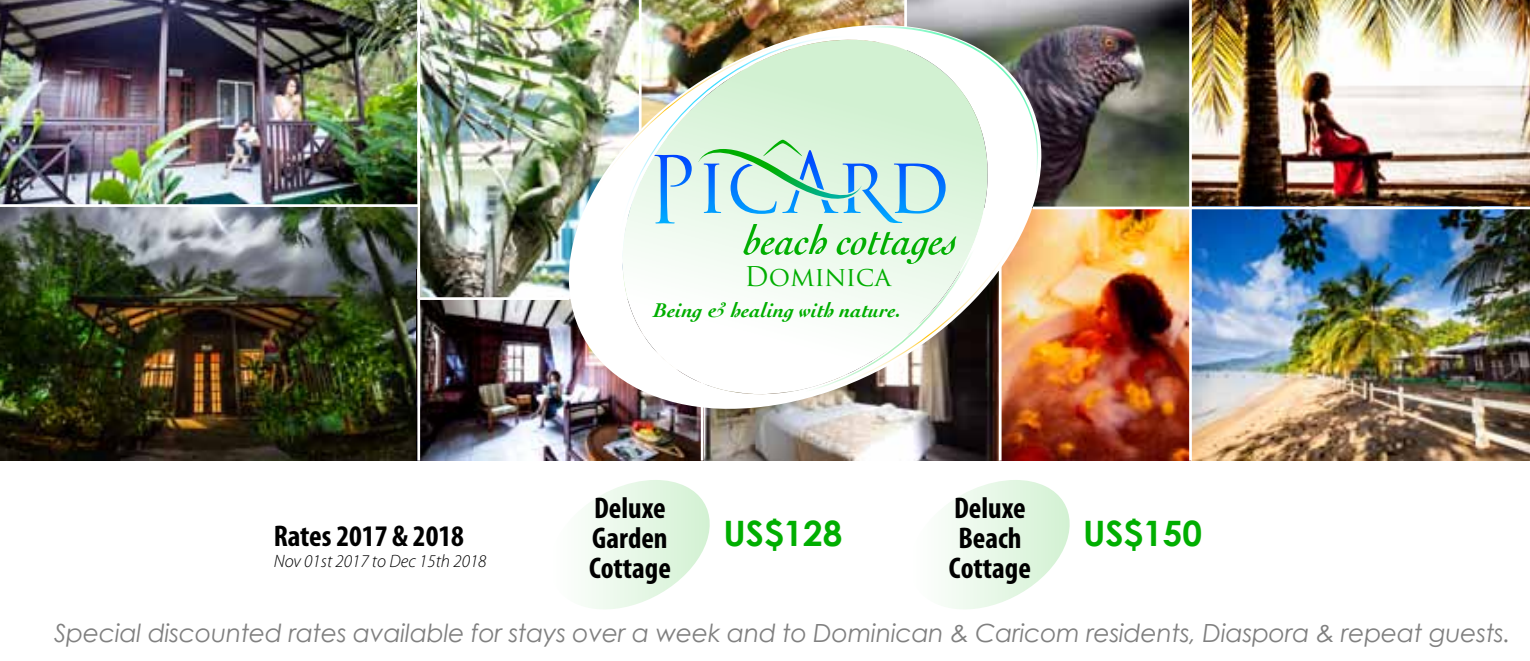
<style>
.page{position:relative;width:1530px;height:661px;background:#fff}
.page>*{position:absolute;margin:0;border:0;box-sizing:border-box;transform-origin:0 0}
.t1{font:italic 41.75px "Cochin";color:#00ae00}
.t2{font:700 35px "Century Gothic";color:#00ae00}
.t3{font:700 condensed 30px/30px "Myriad Pro";color:#000;text-align:center}
.t4{font:26.5px "Trajan Pro";letter-spacing:-.01em;color:#00ae00}
.t5{font:italic 25px "Century Gothic";letter-spacing:-.01em;color:#808080}
.t6{font:italic 700 20.75px "Cochin";color:#00ae00}
.t7{font:italic 300 18px "Myriad Pro";color:#000}
</style>
<div class="page">
<img style="left:0;top:207px;width:417px;height:253px">
<img style="left:0;top:0;width:417px;height:204px">
<svg style="left:588px;top:480px;width:122px;height:129px"></svg>
<svg style="left:948px;top:480px;width:122px;height:129px"></svg>
<img style="left:704px;top:436px;width:295px;height:24px">
<img style="left:1192px;top:205px;width:338px;height:255px">
<img style="left:420px;top:300px;width:281px;height:160px">
<img style="left:1002px;top:209px;width:187px;height:251px">
<img style="left:1065px;top:0;width:124px;height:206px">
<img style="left:420px;top:0;width:125px;height:297px">
<img style="left:1192px;top:0;width:338px;height:205px">
<hr style="left:1033px;top:206px;width:497px;height:3px;background:#fff">
<img style="left:545px;top:0;width:520px;height:436px">
<img style="left:563px;top:26px;width:480px;height:385px">
<h1 class="t1" style="left:745px;top:212px;width:215px">beach cottages</h1>
<p class="t4" style="left:745px;top:260px;width:148px">Dominica</p>
<p class="t6" style="left:654px;top:296px;width:249px">Being &amp; healing with nature.</p>
<p class="t3" style="left:589px;top:492px;width:83px;text-align:left">Deluxe<br>Garden<br>Cottage</p>
<p class="t3" style="left:949px;top:492px;width:83px">Deluxe<br>Beach<br>Cottage</p>
<p class="t3" style="left:274px;top:520px;width:192px">Rates 2017 &amp; 2018</p>
<h2 class="t2" style="left:723px;top:511px;width:121px">US$128</h2>
<h2 class="t2" style="left:1083px;top:511px;width:121px">US$150</h2>
<p class="t7" style="left:274px;top:550px;width:214px">Nov 01st 2017 to Dec 15th 2018</p>
<p class="t5" style="left:54px;top:617px;width:1458px">Special discounted rates available for stays over a week and to Dominican &amp; Caricom residents, Diaspora &amp; repeat guests.</p>
</div>
